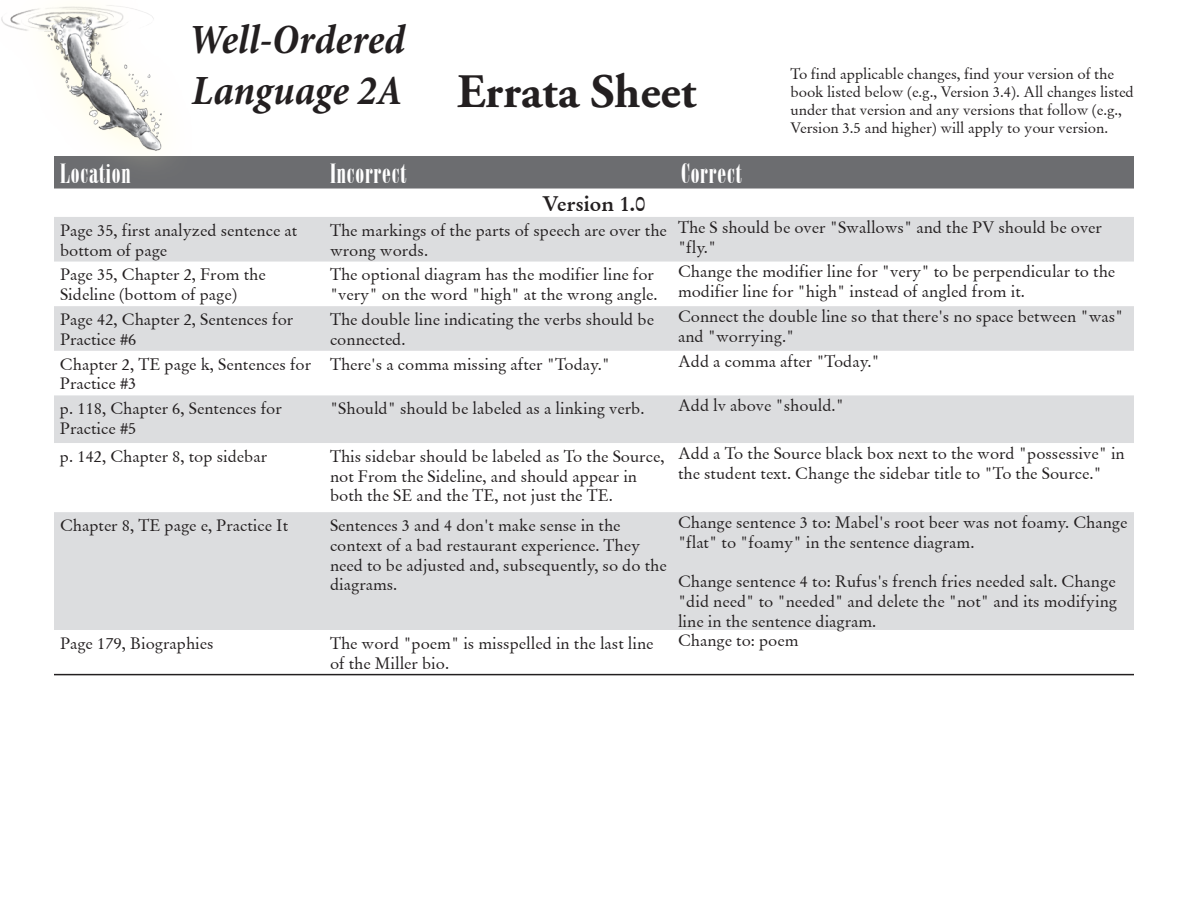
<style>
.page{position:relative;width:1188px;height:918px;background:#fff}
.page>*{position:absolute;margin:0;border:0;box-sizing:border-box;transform-origin:0 0}
.t1{font:700 48px "Adobe Garamond Pro";color:#231f20}
.t2{font:italic 700 condensed 42px/50.4px "Minion Pro";color:#231f20}
.t3{font:27px "Onyx BT";letter-spacing:.03em;color:#fff}
.t4{font:700 21px "Garamond Latin";color:#231f20}
.t5{font:16.5px/19.8px "Garamond Latin";color:#231f20}
.t6{font:15px/18px "Garamond Latin";letter-spacing:-.005em;color:#231f20}
</style>
<div class="page">
<div style="left:54px;top:156px;width:1080px;height:33px;background:#6c6d70"></div>
<svg style="left:54px;top:217px;width:1080px;height:413px;fill:#dcdddf"></svg>
<hr style="left:54px;top:674px;width:270px;height:1px;background:#231f20">
<hr style="left:324px;top:674px;width:351px;height:1px;background:#231f20">
<hr style="left:675px;top:674px;width:459px;height:1px;background:#231f20">
<div style="left:0;top:0;width:195px;height:185px;background:#fffac6;opacity:.75"></div>
<img style="left:0;top:5px;width:162px;height:147px">
<h2 class="t2" style="left:189px;top:14px;width:218px">Well-Ordered<br>Language 2A</h2>
<h1 class="t1" style="left:457px;top:64px;width:241px">Errata Sheet</h1>
<p class="t6" style="left:791px;top:65px;width:345px">To find applicable changes, find your version of the book listed below (e.g., Version 3.4). All changes listed under that version and any versions that follow (e.g., Version 3.5 and higher) will apply to your version.</p>
<h3 class="t3" style="left:60px;top:158px;width:72px">Location</h3>
<h3 class="t3" style="left:330px;top:158px;width:78px">Incorrect</h3>
<h3 class="t3" style="left:681px;top:158px;width:62px">Correct</h3>
<p class="t4" style="left:542px;top:191px;width:105px">Version 1.0</p>
<p class="t5" style="left:60px;top:220px;width:239px">Page 35, first analyzed sentence at bottom of page</p>
<p class="t5" style="left:330px;top:220px;width:338px">The markings of the parts of speech are over the wrong words.</p>
<p class="t5" style="left:678px;top:217px;width:426px">The S should be over "Swallows" and the PV should be over "fly."</p>
<p class="t5" style="left:60px;top:265px;width:207px">Page 35, Chapter 2, From the<br>Sideline (bottom of page)</p>
<p class="t5" style="left:330px;top:265px;width:329px">The optional diagram has the modifier line for "very" on the word "high" at the wrong angle.</p>
<p class="t5" style="left:678px;top:262px;width:439px">Change the modifier line for "very" to be perpendicular to the modifier line for "high" instead of angled from it.</p>
<p class="t5" style="left:60px;top:310px;width:235px">Page 42, Chapter 2, Sentences for<br>Practice #6</p>
<p class="t5" style="left:330px;top:310px;width:326px">The double line indicating the verbs should be connected.</p>
<p class="t5" style="left:678px;top:306px;width:447px">Connect the double line so that there's no space between "was" and "worrying."</p>
<p class="t5" style="left:60px;top:354px;width:253px">Chapter 2, TE page k, Sentences for<br>Practice #3</p>
<p class="t5" style="left:330px;top:354px;width:282px">There's a comma missing after "Today."</p>
<p class="t5" style="left:678px;top:351px;width:203px">Add a comma after "Today."</p>
<p class="t5" style="left:60px;top:399px;width:223px">p. 118, Chapter 6, Sentences for<br>Practice #5</p>
<p class="t5" style="left:330px;top:399px;width:316px">"Should" should be labeled as a linking verb.</p>
<p class="t5" style="left:678px;top:396px;width:167px">Add lv above "should."</p>
<p class="t5" style="left:60px;top:446px;width:209px">p. 142, Chapter 8, top sidebar</p>
<p class="t5" style="left:330px;top:446px;width:336px">This sidebar should be labeled as To the Source, not From the Sideline, and should appear in both the SE and the TE, not just the TE.</p>
<p class="t5" style="left:678px;top:443px;width:448px">Add a To the Source black box next to the word "possessive" in the student text. Change the sidebar title to "To the Source."</p>
<p class="t5" style="left:60px;top:515px;width:230px">Chapter 8, TE page e, Practice It</p>
<p class="t5" style="left:330px;top:515px;width:338px">Sentences 3 and 4 don't make sense in the context of a bad restaurant experience. They need to be adjusted and, subsequently, so do the diagrams.</p>
<p class="t5" style="left:678px;top:512px;width:451px">Change sentence 3 to: Mabel's root beer was not foamy. Change "flat" to "foamy" in the sentence diagram.</p>
<p class="t5" style="left:678px;top:572px;width:441px;text-align:justify">Change sentence 4 to: Rufus's french fries needed salt. Change "did need" to "needed" and delete the "not" and its modifying line in the sentence diagram.</p>
<p class="t5" style="left:60px;top:633px;width:155px">Page 179, Biographies</p>
<p class="t5" style="left:330px;top:633px;width:325px">The word "poem" is misspelled in the last line of the Miller bio.</p>
<p class="t5" style="left:678px;top:630px;width:122px">Change to: poem</p>
</div>
